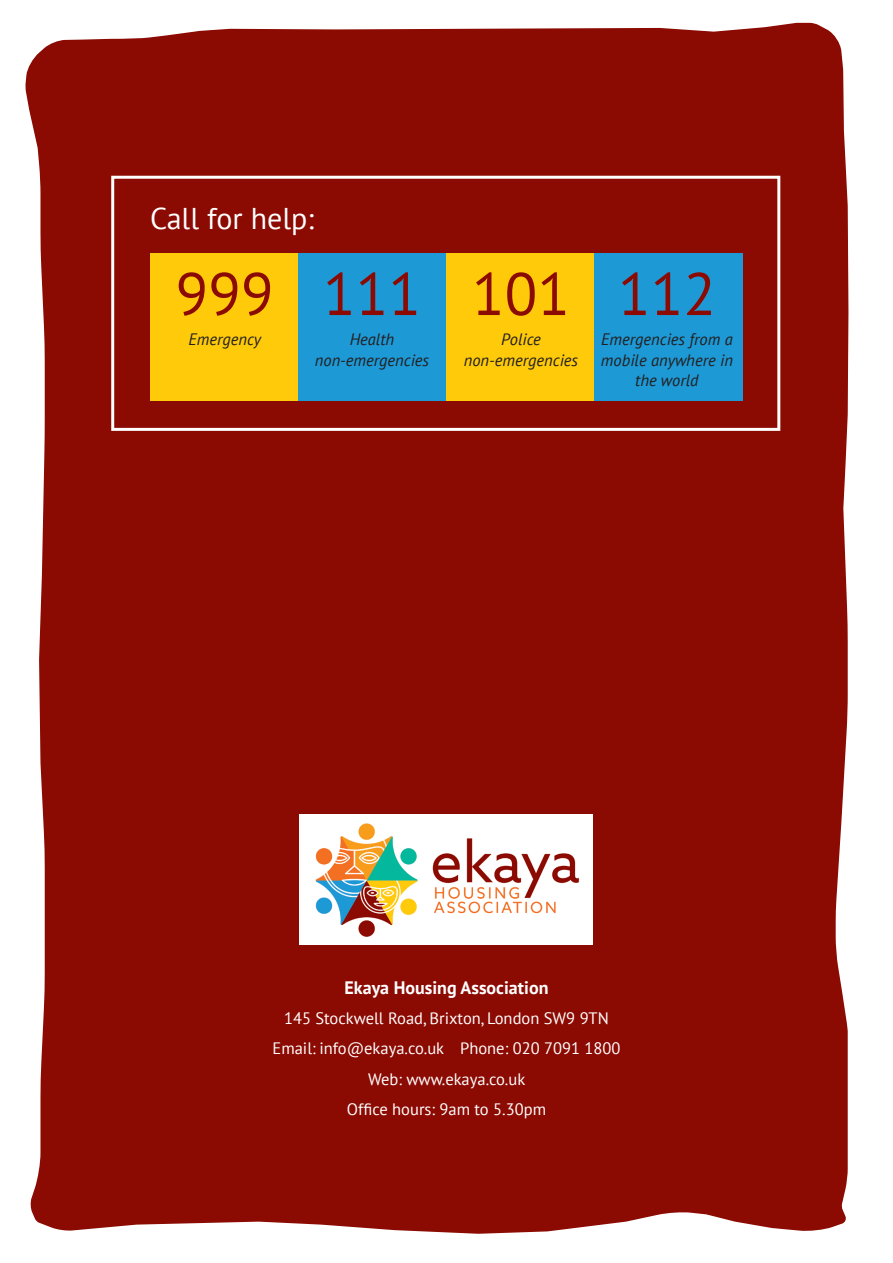
<style>
.page{position:relative;width:893px;height:1263px;background:#fff}
.page>*{position:absolute;margin:0;border:0;box-sizing:border-box;transform-origin:0 0}
.Intro_small{font:60px "PT Sans";color:#8b0a02}
.Intro_medium{font:30px "PT Sans";color:#fff}
.Body_text{font:700 18px "PT Sans";color:#fff}
.Body_text-2{font:16.5px "PT Sans";color:#fff}
.Body_text-3{font:italic 16.5px/20.2px "PT Sans";color:#231f20;text-align:center}
</style>
<div class="page">
<div style="left:25px;top:23px;width:823px;height:1211px;background:#8b0a02"></div>
<img style="left:299px;top:814px;width:293px;height:130px">
<div style="left:111px;top:176px;width:669px;height:255px;border:3px solid #fff"></div>
<div style="left:150px;top:253px;width:148px;height:148px;background:#feca0a"></div>
<div style="left:298px;top:253px;width:148px;height:148px;background:#1d99d6"></div>
<div style="left:446px;top:253px;width:149px;height:148px;background:#feca0a"></div>
<div style="left:595px;top:253px;width:148px;height:148px;background:#1d99d6"></div>
<p class="Intro_medium" style="left:150px;top:199px;width:165px">Call for help:</p>
<p class="Intro_small" style="left:176px;top:255px;width:100px">999</p>
<p class="Body_text-3" style="left:188px;top:329px;width:74px">Emergency</p>
<p class="Intro_small" style="left:323px;top:255px;width:100px">111</p>
<p class="Body_text-3" style="left:315px;top:329px;width:116px">Health non-emergencies</p>
<p class="Intro_small" style="left:472px;top:255px;width:100px">101</p>
<p class="Body_text-3" style="left:464px;top:329px;width:116px">Police non-emergencies</p>
<p class="Intro_small" style="left:618px;top:255px;width:100px">112</p>
<p class="Body_text-3" style="left:601px;top:329px;width:134px">Emergencies from a mobile anywhere in the world</p>
<p class="Body_text" style="left:344px;top:975px;width:205px">Ekaya Housing Association</p>
<p class="Body_text-2" style="left:284px;top:1008px;width:326px">145 Stockwell Road, Brixton, London SW9 9TN</p>
<p class="Body_text-2" style="left:273px;top:1038px;width:349px">Email: info@ekaya.co.uk Phone: 020 7091 1800</p>
<p class="Body_text-2" style="left:368px;top:1068px;width:159px">Web: www.ekaya.co.uk</p>
<p class="Body_text-2" style="left:347px;top:1099px;width:201px">Office hours: 9am to 5.30pm</p>
</div>
